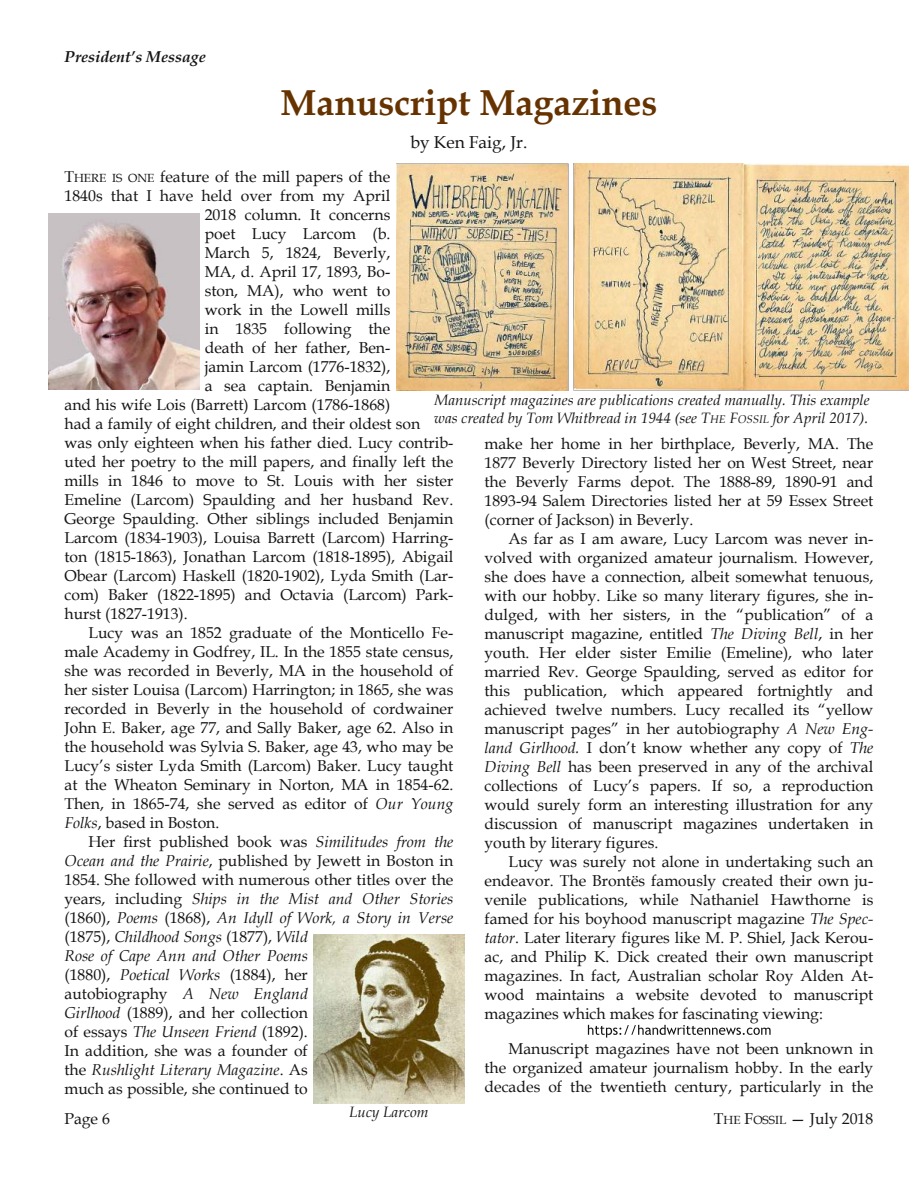
<style>
.page{position:relative;width:918px;height:1188px;background:#fff}
.page>*{position:absolute;margin:0;border:0;box-sizing:border-box;transform-origin:0 0}
.t1{font:700 36px "Book Antiqua";color:#630}
.t2{font:17.25px "Book Antiqua";color:#161413}
.t3{font:15.75px/19px "Book Antiqua";color:#161413;text-align:justify}
.t4{font:italic 15.75px "Book Antiqua";color:#161413}
.t5{font:italic 700 15.75px "Book Antiqua";color:#161413}
.t6{font:italic 15px/18.1px "Book Antiqua";color:#161413}
.s1{font-size:11.85px}
.s2{font-style:italic}
.s3{font-style:normal}
.s4{font-size:11.25px}
</style>
<div class="page">
<svg style="left:588px;top:1025px;width:183px;height:13px"></svg>
<img style="left:48px;top:213px;width:152px;height:176px">
<img style="left:396px;top:164px;width:513px;height:227px">
<img style="left:314px;top:934px;width:151px;height:170px">
<p class="t5" style="left:64px;top:48px;width:143px">President’s Message</p>
<h1 class="t1" style="left:280px;top:82px;width:378px">Manuscript Magazines</h1>
<p class="t2" style="left:410px;top:132px;width:118px">by Ken Faig, Jr.</p>
<p class="t3" style="left:64px;top:168px;width:327px">T<span class="s1">HERE IS ONE</span> feature of the mill papers of the</p>
<p class="t3" style="left:65px;top:187px;width:327px">1840s that I have held over from my April</p>
<p class="t3" style="left:205px;top:206px;width:187px">2018 column. It concerns</p>
<p class="t3" style="left:205px;top:225px;width:187px">poet Lucy Larcom (b.</p>
<p class="t3" style="left:205px;top:244px;width:187px">March 5, 1824, Beverly,</p>
<p class="t3" style="left:205px;top:263px;width:187px">MA, d. April 17, 1893, Bo-</p>
<p class="t3" style="left:205px;top:282px;width:187px">ston, MA), who went to</p>
<p class="t3" style="left:205px;top:301px;width:187px">work in the Lowell mills</p>
<p class="t3" style="left:205px;top:320px;width:187px">in 1835 following the</p>
<p class="t3" style="left:205px;top:339px;width:187px">death of her father, Ben-</p>
<p class="t3" style="left:205px;top:358px;width:187px">jamin Larcom (1776-1832),</p>
<p class="t3" style="left:205px;top:377px;width:187px">a sea captain. Benjamin</p>
<p class="t3" style="left:65px;top:396px;width:327px">and his wife Lois (Barrett) Larcom (1786-1868)</p>
<p class="t3" style="left:65px;top:415px;width:357px">had a family of eight children, and their oldest son</p>
<p class="t3" style="left:65px;top:434px;width:390px">was only eighteen when his father died. Lucy contrib-</p>
<p class="t3" style="left:65px;top:453px;width:390px">uted her poetry to the mill papers, and finally left the</p>
<p class="t3" style="left:65px;top:472px;width:390px">mills in 1846 to move to St. Louis with her sister</p>
<p class="t3" style="left:65px;top:491px;width:390px">Emeline (Larcom) Spaulding and her husband Rev.</p>
<p class="t3" style="left:65px;top:510px;width:390px">George Spaulding. Other siblings included Benjamin</p>
<p class="t3" style="left:65px;top:529px;width:390px">Larcom (1834-1903), Louisa Barrett (Larcom) Harring-</p>
<p class="t3" style="left:65px;top:548px;width:390px">ton (1815-1863), Jonathan Larcom (1818-1895), Abigail</p>
<p class="t3" style="left:65px;top:567px;width:390px">Obear (Larcom) Haskell (1820-1902), Lyda Smith (Lar-</p>
<p class="t3" style="left:65px;top:586px;width:390px">com) Baker (1822-1895) and Octavia (Larcom) Park-</p>
<p class="t3" style="left:65px;top:605px;width:125px">hurst (1827-1913).</p>
<p class="t3" style="left:89px;top:624px;width:366px">Lucy was an 1852 graduate of the Monticello Fe-</p>
<p class="t3" style="left:65px;top:643px;width:390px">male Academy in Godfrey, IL. In the 1855 state census,</p>
<p class="t3" style="left:65px;top:662px;width:390px">she was recorded in Beverly, MA in the household of</p>
<p class="t3" style="left:65px;top:681px;width:390px">her sister Louisa (Larcom) Harrington; in 1865, she was</p>
<p class="t3" style="left:65px;top:700px;width:390px">recorded in Beverly in the household of cordwainer</p>
<p class="t3" style="left:65px;top:719px;width:390px">John E. Baker, age 77, and Sally Baker, age 62. Also in</p>
<p class="t3" style="left:65px;top:738px;width:390px">the household was Sylvia S. Baker, age 43, who may be</p>
<p class="t3" style="left:65px;top:757px;width:390px">Lucy’s sister Lyda Smith (Larcom) Baker. Lucy taught</p>
<p class="t3" style="left:65px;top:776px;width:390px">at the Wheaton Seminary in Norton, MA in 1854-62.</p>
<p class="t3" style="left:65px;top:795px;width:390px">Then, in 1865-74, she served as editor of <span class="s2">Our Young</span></p>
<p class="t3" style="left:65px;top:813px;width:156px"><span class="s2">Folks</span>, based in Boston.</p>
<p class="t3" style="left:89px;top:832px;width:366px">Her first published book was <span class="s2">Similitudes from the</span></p>
<p class="t3" style="left:65px;top:851px;width:390px"><span class="s2">Ocean and the Prairie</span>, published by Jewett in Boston in</p>
<p class="t3" style="left:65px;top:870px;width:390px">1854. She followed with numerous other titles over the</p>
<p class="t4" style="left:65px;top:889px;width:390px"><span class="s3">years, including</span> Ships in the Mist and Other Stories</p>
<p class="t4" style="left:65px;top:908px;width:390px"><span class="s3">(1860),</span> Poems <span class="s3">(1868),</span> An Idyll of Work, a Story in Verse</p>
<p class="t4" style="left:65px;top:927px;width:245px"><span class="s3">(1875),</span> Childhood Songs <span class="s3">(1877),</span> Wild</p>
<p class="t4" style="left:65px;top:946px;width:245px">Rose of Cape Ann and Other Poems</p>
<p class="t3" style="left:65px;top:965px;width:245px">(1880), <span class="s2">Poetical Works</span> (1884), her</p>
<p class="t3" style="left:65px;top:984px;width:245px">autobiography <span class="s2">A New England</span></p>
<p class="t3" style="left:65px;top:1003px;width:245px"><span class="s2">Girlhood</span> (1889), and her collection</p>
<p class="t3" style="left:65px;top:1022px;width:245px">of essays <span class="s2">The Unseen Friend</span> (1892).</p>
<p class="t3" style="left:65px;top:1041px;width:245px">In addition, she was a founder of</p>
<p class="t4" style="left:65px;top:1060px;width:245px"><span class="s3">the</span> Rushlight Literary Magazine<span class="s3">. As</span></p>
<p class="t3" style="left:65px;top:1079px;width:245px">much as possible, she continued to</p>
<p class="t6" style="left:434px;top:392px;width:437px">Manuscript magazines are publications created manually. This example was created by Tom Whitbread in 1944 (see T<span class="s4">HE</span> F<span class="s4">OSSIL</span> for April 2017).</p>
<p class="t3" style="left:484px;top:435px;width:390px">make her home in her birthplace, Beverly, MA. The 1877 Beverly Directory listed her on West Street, near the Beverly Farms depot. The 1888-89, 1890-91 and 1893-94 Salem Directories listed her at 59 Essex Street (corner of Jackson) in Beverly.</p>
<p class="t3" style="left:485px;top:530px;width:390px;text-indent:24px">As far as I am aware, Lucy Larcom was never in&shy;volved with organized amateur journalism. However, she does have a connection, albeit somewhat tenuous, with our hobby. Like so many literary figures, she in&shy;dulged, with her sisters, in the “publication” of a manuscript magazine, entitled <span class="s2">The Diving Bell</span>, in her youth. Her elder sister Emilie (Emeline), who later married Rev. George Spaulding, served as editor for this publication, which appeared fortnightly and achieved twelve numbers. Lucy recalled its “yellow manuscript pages” in her autobiography <span class="s2">A New Eng&shy;land Girlhood.</span> I don’t know whether any copy of <span class="s2">The Diving Bell</span> has been preserved in any of the archival collections of Lucy’s papers. If so, a reproduction would surely form an interesting illustration for any discussion of manuscript magazines undertaken in youth by literary figures.</p>
<p class="t3" style="left:485px;top:853px;width:390px;text-indent:24px">Lucy was surely not alone in undertaking such an endeavor. The Brontës famously created their own ju&shy;venile publications, while Nathaniel Hawthorne is famed for his boyhood manuscript magazine <span class="s2">The Spec&shy;tator</span>. Later literary figures like M. P. Shiel, Jack Kerou&shy;ac, and Philip K. Dick created their own manuscript magazines. In fact, Australian scholar Roy Alden At&shy;wood maintains a website devoted to manuscript magazines which makes for fascinating viewing:</p>
<p class="t3" style="left:485px;top:1039px;width:390px;text-indent:24px">Manuscript magazines have not been unknown in the organized amateur journalism hobby. In the early decades of the twentieth century, particularly in the</p>
<p class="t6" style="left:349px;top:1103px;width:81px">Lucy Larcom</p>
<p class="t3" style="left:64px;top:1110px;width:47px">Page 6</p>
<p class="t3" style="left:714px;top:1110px;width:161px">T<span class="s1">HE</span> F<span class="s1">OSSIL</span> — July 2018</p>
</div>
